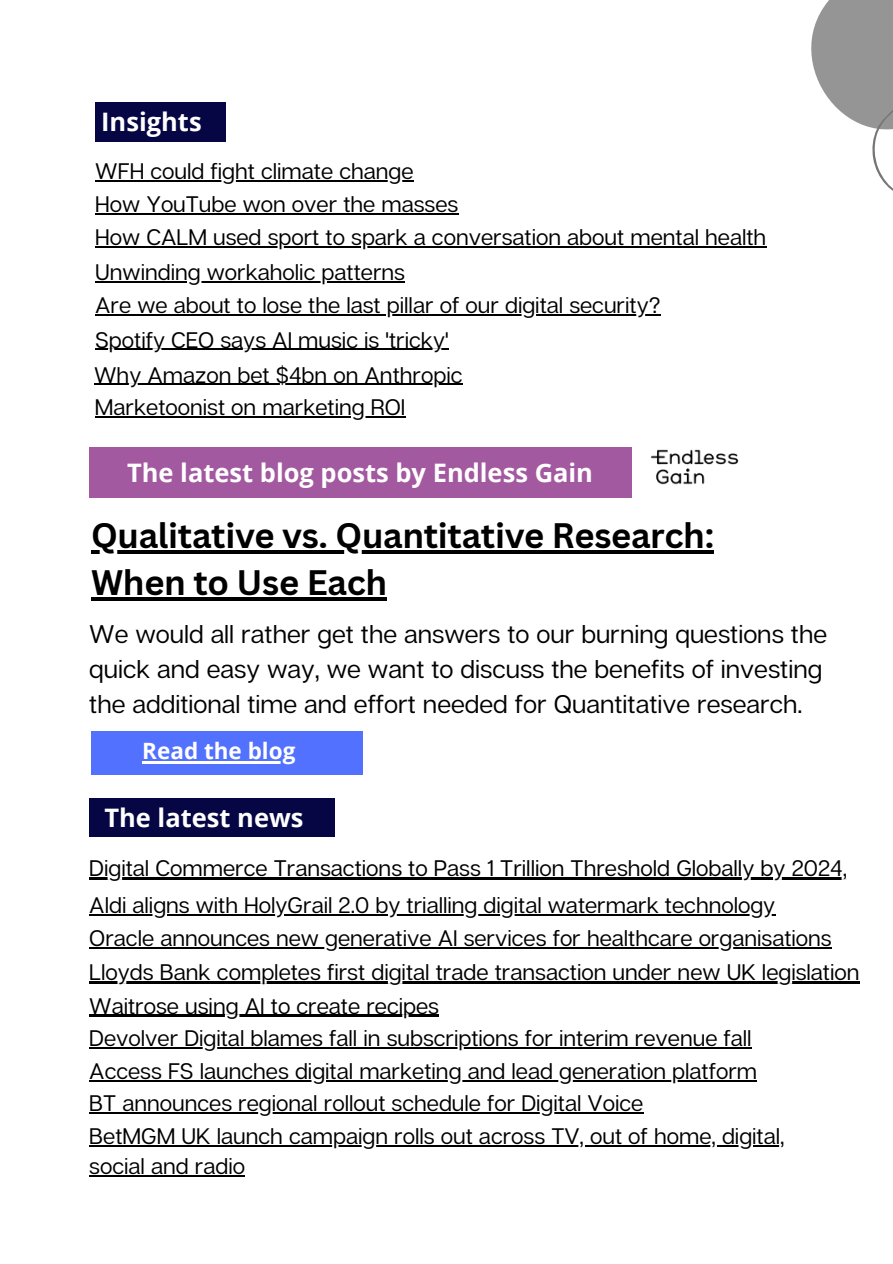
<style>
.page{position:relative;width:893px;height:1264px;background:#fff}
.page>*{position:absolute;margin:0;border:0;box-sizing:border-box;transform-origin:0 0}
.t1{font:700 34.5px/47.2px "Canva Sans";letter-spacing:-.01em;color:#000}
.t2{font:25.5px/34.8px "Articulat CF";color:#000}
.t3{font:700 25.5px "Open Sans";color:#fff}
.t4{font:22.5px/30.3px "Articulat CF";color:#000}
.t5{font:700 22.5px "Open Sans";color:#fff}
</style>
<div class="page">
<svg style="left:811px;top:0;width:81px;height:190px"></svg>
<div style="left:89px;top:798px;width:246px;height:39px;background:#060644"></div>
<hr style="left:89px;top:877px;width:758px;height:2px;background:#000">
<hr style="left:89px;top:914px;width:686px;height:1px;background:#000">
<hr style="left:89px;top:947px;width:742px;height:1px;background:#000">
<hr style="left:89px;top:981px;width:770px;height:2px;background:#000">
<hr style="left:89px;top:1014px;width:350px;height:3px;background:#000">
<hr style="left:89px;top:1047px;width:662px;height:1px;background:#000">
<hr style="left:89px;top:1079px;width:668px;height:2px;background:#000">
<img style="left:651px;top:449px;width:88px;height:36px">
<hr style="left:91px;top:550px;width:622px;height:3px;background:#000">
<hr style="left:91px;top:597px;width:296px;height:4px;background:#000">
<div style="left:89px;top:447px;width:542px;height:50px;background:#a359a0"></div>
<div style="left:91px;top:731px;width:271px;height:43px;background:#5271ff"></div>
<hr style="left:142px;top:761px;width:153px;height:2px;background:#fff">
<hr style="left:95px;top:349px;width:353px;height:1px;background:#000">
<hr style="left:94px;top:383px;width:368px;height:2px;background:#000">
<hr style="left:95px;top:416px;width:310px;height:1px;background:#000">
<div style="left:95px;top:102px;width:130px;height:39px;background:#060644"></div>
<hr style="left:95px;top:180px;width:318px;height:2px;background:#000">
<hr style="left:95px;top:213px;width:363px;height:1px;background:#000">
<hr style="left:95px;top:246px;width:671px;height:1px;background:#000">
<hr style="left:95px;top:281px;width:310px;height:1px;background:#000">
<hr style="left:95px;top:314px;width:565px;height:1px;background:#000">
<hr style="left:89px;top:1112px;width:554px;height:1px;background:#000">
<hr style="left:89px;top:1145px;width:695px;height:1px;background:#000">
<hr style="left:89px;top:1175px;width:156px;height:1px;background:#000">
<p class="t3" style="left:101px;top:104px;width:102px">Insights</p>
<p class="t4" style="left:95px;top:156px;width:320px">WFH could fight climate change</p>
<p class="t4" style="left:95px;top:189px;width:364px">How YouTube won over the masses</p>
<p class="t4" style="left:95px;top:221px;width:672px">How CALM used sport to spark a conversation about mental health</p>
<p class="t4" style="left:95px;top:256px;width:311px">Unwinding workaholic patterns</p>
<p class="t4" style="left:95px;top:289px;width:566px">Are we about to lose the last pillar of our digital security?</p>
<p class="t4" style="left:95px;top:324px;width:355px">Spotify CEO says AI music is 'tricky'</p>
<p class="t4" style="left:94px;top:359px;width:370px">Why Amazon bet $4bn on Anthropic</p>
<p class="t4" style="left:95px;top:391px;width:312px">Marketoonist on marketing ROI</p>
<p class="t3" style="left:127px;top:454px;width:467px">The latest blog posts by Endless Gain</p>
<p class="t1" style="left:91px;top:511px;width:624px">Qualitative vs. Quantitative Research:<br>When to Use Each</p>
<p class="t2" style="left:89px;top:616px;width:739px">We would all rather get the answers to our burning questions the quick and easy way, we want to discuss the benefits of investing the additional time and effort needed for Quantitative research.</p>
<p class="t5" style="left:142px;top:735px;width:154px">Read the blog</p>
<p class="t3" style="left:104px;top:800px;width:200px">The latest news</p>
<p class="t4" style="left:89px;top:852px;width:759px">Digital Commerce Transactions to Pass 1 Trillion Threshold Globally by 2024,</p>
<p class="t4" style="left:89px;top:889px;width:687px">Aldi aligns with HolyGrail 2.0 by trialling digital watermark technology</p>
<p class="t4" style="left:89px;top:922px;width:743px">Oracle announces new generative AI services for healthcare organisations</p>
<p class="t4" style="left:89px;top:956px;width:771px">Lloyds Bank completes first digital trade transaction under new UK legislation</p>
<p class="t4" style="left:89px;top:989px;width:351px">Waitrose using AI to create recipes</p>
<p class="t4" style="left:89px;top:1022px;width:663px">Devolver Digital blames fall in subscriptions for interim revenue fall</p>
<p class="t4" style="left:89px;top:1055px;width:669px">Access FS launches digital marketing and lead generation platform</p>
<p class="t4" style="left:89px;top:1087px;width:555px">BT announces regional rollout schedule for Digital Voice</p>
<p class="t4" style="left:89px;top:1120px;width:696px">BetMGM UK launch campaign rolls out across TV, out of home, digital, social and radio</p>
</div>
